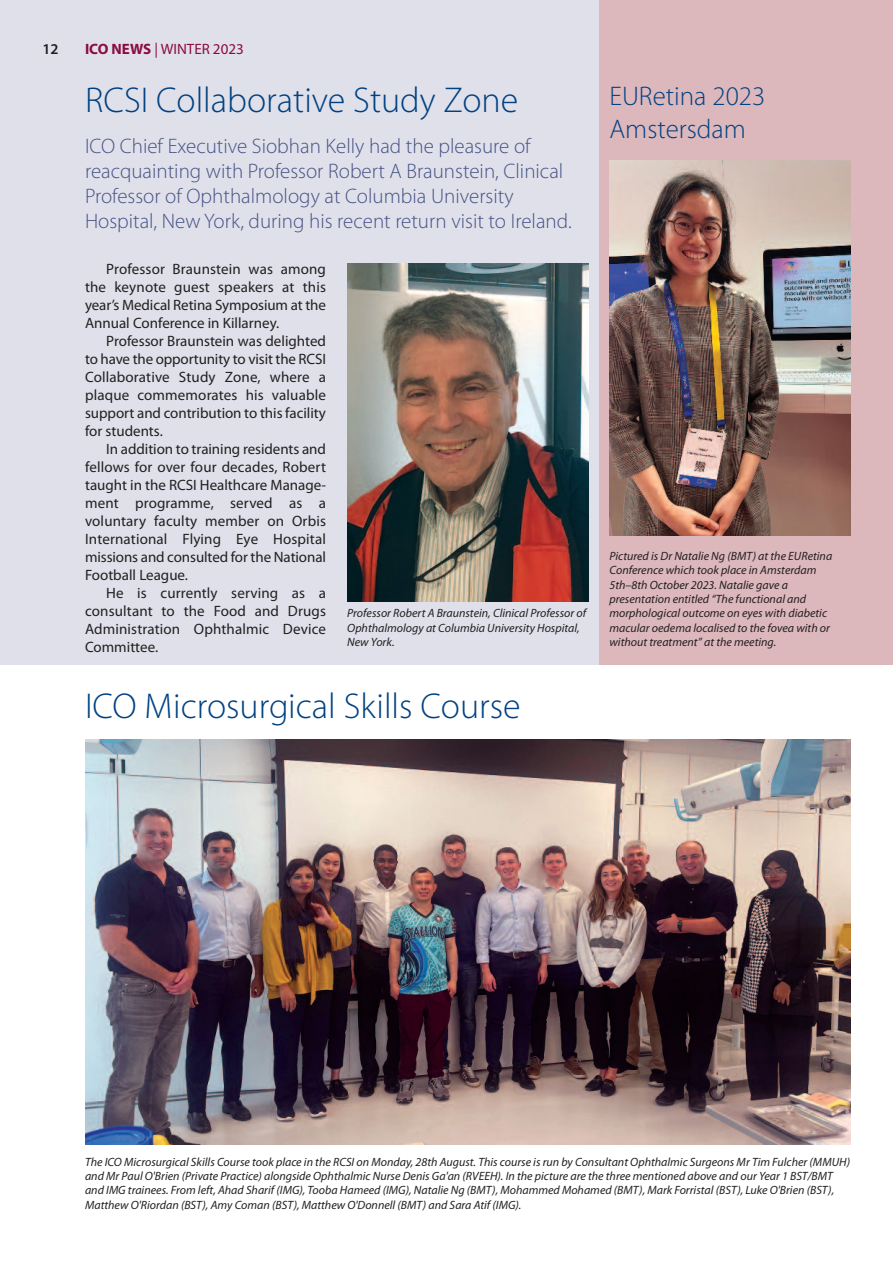
<style>
.page{position:relative;width:893px;height:1263px;background:#fff}
.page>*{position:absolute;margin:0;border:0;box-sizing:border-box;transform-origin:0 0}
.t1{font:300 36px "Myriad Pro";color:#014181}
.t2{font:300 27px/32.4px "Myriad Pro";color:#014181}
.t3{font:300 21px/25.2px "Myriad Pro";color:#465285}
.t4{font:15px/18px "Myriad Pro";letter-spacing:-.005em;color:#231f20;text-align:justify}
.t5{font:15px "Myriad Pro";color:#8c0b42}
.t6{font:600 15px "Myriad Pro";color:#231f20}
.t7{font:italic 12px/14.4px "Myriad Pro";color:#231f20}
.s1{font-weight:700}
</style>
<div class="page">
<div style="left:588px;top:0;width:305px;height:665px;background:#dcb7bc"></div>
<div style="left:0;top:0;width:599px;height:665px;background:#dfe0ea"></div>
<img style="left:347px;top:264px;width:241px;height:337px">
<img style="left:85px;top:740px;width:765px;height:404px">
<img style="left:609px;top:160px;width:241px;height:376px">
<p class="t6" style="left:43px;top:43px;width:18px">12</p>
<p class="t5" style="left:85px;top:43px;width:160px"><span class="s1">ICO NEWS</span> | WINTER 2023</p>
<h1 class="t1" style="left:85px;top:86px;width:435px">RCSI Collaborative Study Zone</h1>
<h3 class="t3" style="left:85px;top:135px;width:488px">ICO Chief Executive Siobhan Kelly had the pleasure of reacquainting with Professor Robert A Braunstein, Clinical Professor of Ophthalmology at Columbia University Hospital, New York, during his recent return visit to Ireland.</h3>
<p class="t4" style="left:85px;top:261px;width:242px;text-indent:21px">Professor Braunstein was among the keynote guest speakers at this year’s Medical Retina Symposium at the Annual Conference in Killarney.</p>
<p class="t4" style="left:85px;top:333px;width:242px;text-indent:21px">Professor Braunstein was delighted to have the opportunity to visit the RCSI Collaborative Study Zone, where a plaque commemorates his valuable support and contribution to this facility for students.</p>
<p class="t4" style="left:85px;top:441px;width:242px;text-indent:21px">In addition to training residents and fellows for over four decades, Robert taught in the RCSI Healthcare Manage&shy;ment programme, served as a voluntary faculty member on Orbis International Flying Eye Hospital missions and consulted for the National Football League.</p>
<p class="t4" style="left:85px;top:585px;width:242px;text-indent:21px">He is currently serving as a consultant to the Food and Drugs Administration Ophthalmic Device Committee.</p>
<p class="t7" style="left:347px;top:607px;width:240px">Professor Robert A Braunstein, Clinical Professor of<br>Ophthalmology at Columbia University Hospital,<br>New York.</p>
<h1 class="t1" style="left:85px;top:692px;width:437px">ICO Microsurgical Skills Course</h1>
<h2 class="t2" style="left:609px;top:82px;width:157px">EURetina 2023<br>Amstersdam</h2>
<p class="t7" style="left:609px;top:550px;width:224px">Pictured is Dr Natalie Ng (BMT) at the EURetina Conference which took place in Amsterdam 5th–8th October 2023. Natalie gave a presentation entitled “The functional and morphological outcome on eyes with diabetic macular oedema localised to the fovea with or without treatment” at the meeting.</p>
<p class="t7" style="left:85px;top:1155px;width:766px">The ICO Microsurgical Skills Course took place in the RCSI on Monday, 28th August. This course is run by Consultant Ophthalmic Surgeons Mr Tim Fulcher (MMUH) and Mr Paul O'Brien (Private Practice) alongside Ophthalmic Nurse Denis Ga'an (RVEEH). In the picture are the three mentioned above and our Year 1 BST/BMT and IMG trainees. From left, Ahad Sharif (IMG), Tooba Hameed (IMG), Natalie Ng (BMT), Mohammed Mohamed (BMT), Mark Forristal (BST), Luke O'Brien (BST), Matthew O'Riordan (BST), Amy Coman (BST), Matthew O'Donnell (BMT) and Sara Atif (IMG).</p>
</div>
